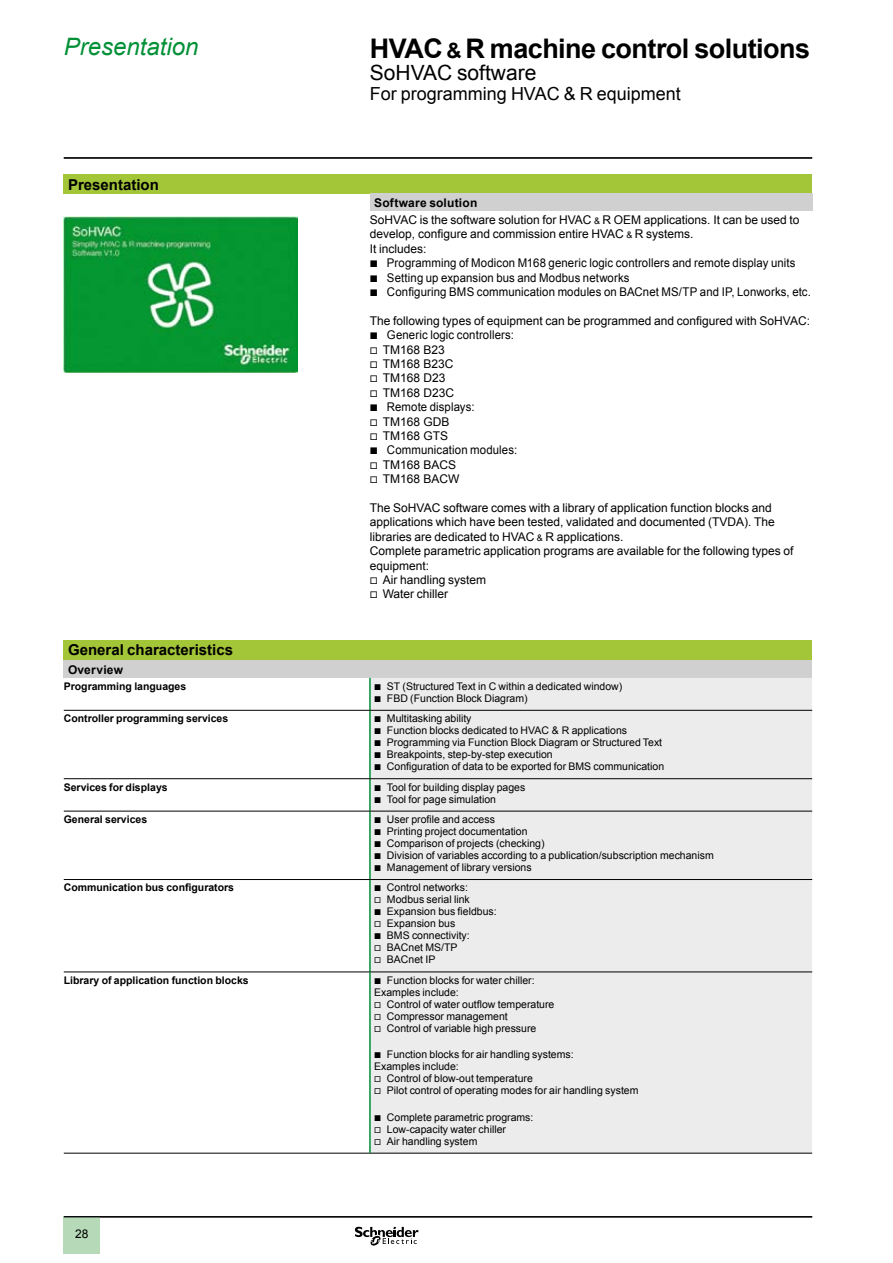
<style>
.page{position:relative;width:893px;height:1263px;background:#fff}
.page>*{position:absolute;margin:0;border:0;box-sizing:border-box;transform-origin:0 0}
.t1{font:700 27px "Arial";letter-spacing:-.02em;color:#000}
.t2{font:italic 24px "Arial";color:#009036}
.t3{font:21px "Arial";color:#000}
.t4{font:18px "Arial";color:#000}
.t5{font:700 15px "Arial";color:#000}
.t6{font:12px/14.4px "Arial";color:#000}
.t7{font:12px/14.4px "Arial";color:#000;scale:.95 1}
.t8{font:700 12px "Arial";letter-spacing:.015em;color:#000}
.t9{font:12px/14.4px "Graph Schneider";color:#000;text-align:justify}
.t10{font:10.5px/12px "Arial";color:#000}
.t11{font:700 10.5px "Arial";color:#000}
.t12{font:10.5px/12px "Graph Schneider";color:#000;text-align:justify}
.s1{font-size:21px}
.s2{font-weight:700}
.s3{font-size:9px}
.s4{font-family:"Graph Schneider"}
</style>
<div class="page">
<hr style="left:64px;top:157px;width:748px;height:2px;background:#000">
<div style="left:64px;top:1217px;width:36px;height:37px;background:#b6d9b7"></div>
<hr style="left:64px;top:1216px;width:748px;height:1px;background:#000">
<svg style="left:355px;top:1226px;width:64px;height:20px"></svg>
<div style="left:64px;top:174px;width:748px;height:20px;background:#a3c538"></div>
<div style="left:370px;top:194px;width:442px;height:17px;background:#d0d0d1"></div>
<div style="left:64px;top:640px;width:748px;height:21px;background:#a3c538"></div>
<div style="left:64px;top:661px;width:748px;height:17px;background:#d0d0d1"></div>
<div style="left:371px;top:678px;width:441px;height:475px;background:#edecec"></div>
<hr style="left:64px;top:1153px;width:306px;height:1px;background:#000">
<hr style="left:370px;top:1153px;width:442px;height:1px;background:#000">
<hr style="left:369px;top:678px;width:2px;height:32px;background:#009036">
<hr style="left:370px;top:710px;width:442px;height:1px;background:#000">
<hr style="left:369px;top:710px;width:2px;height:68px;background:#009036">
<hr style="left:370px;top:778px;width:442px;height:1px;background:#000">
<hr style="left:369px;top:779px;width:2px;height:32px;background:#009036">
<hr style="left:370px;top:811px;width:442px;height:1px;background:#000">
<hr style="left:369px;top:811px;width:2px;height:68px;background:#009036">
<hr style="left:370px;top:879px;width:442px;height:1px;background:#000">
<hr style="left:369px;top:880px;width:2px;height:92px;background:#009036">
<hr style="left:64px;top:710px;width:306px;height:1px;background:#000">
<hr style="left:64px;top:778px;width:306px;height:1px;background:#000">
<hr style="left:64px;top:811px;width:306px;height:1px;background:#000">
<hr style="left:64px;top:879px;width:306px;height:1px;background:#000">
<hr style="left:64px;top:972px;width:306px;height:1px;background:#000">
<hr style="left:370px;top:972px;width:442px;height:1px;background:#000">
<hr style="left:369px;top:972px;width:2px;height:181px;background:#009036">
<img style="left:64px;top:217px;width:234px;height:156px">
<h2 class="t2" style="left:64px;top:31px;width:136px">Presentation</h2>
<h1 class="t1" style="left:370px;top:30px;width:442px">HVAC <span class="s1">&amp;</span> R machine control solutions</h1>
<h3 class="t3" style="left:370px;top:59px;width:168px">SoHVAC software</h3>
<h3 class="t4" style="left:370px;top:81px;width:312px">For programming HVAC &amp; R equipment</h3>
<h3 class="t5" style="left:68px;top:174px;width:92px">Presentation</h3>
<p class="t6" style="left:370px;top:194px;width:431px;line-height:17.2px;text-indent:4px"><span class="s2">Software solution<br></span>SoHVAC is the software solution for HVAC <span class="s3">&amp;</span> R OEM applications. It can be used to</p>
<p class="t6" style="left:370px;top:227px;width:325px">develop, configure and commission entire HVAC <span class="s3">&amp;</span> R systems.<br>It includes:</p>
<p class="t7" style="left:387px;top:256px;width:448px">Programming of Modicon M168 generic logic controllers and remote display units<br>Setting up expansion bus and Modbus networks<br>Configuring BMS communication modules on BACnet MS/TP and IP, Lonworks, etc.</p>
<p class="t6" style="left:370px;top:313px;width:442px">The following types of equipment can be programmed and configured with SoHVAC:</p>
<p class="t7" style="left:387px;top:328px;width:135px">Generic logic controllers:</p>
<p class="t6" style="left:370px;top:342px;width:76px"><span class="s4">v</span> TM168 B23</p>
<p class="t6" style="left:370px;top:357px;width:85px"><span class="s4">v</span> TM168 B23C</p>
<p class="t6" style="left:370px;top:371px;width:77px"><span class="s4">v</span> TM168 D23</p>
<p class="t6" style="left:370px;top:385px;width:86px"><span class="s4">v</span> TM168 D23C</p>
<p class="t7" style="left:387px;top:400px;width:94px">Remote displays:</p>
<p class="t6" style="left:370px;top:414px;width:81px"><span class="s4">v</span> TM168 GDB</p>
<p class="t6" style="left:370px;top:429px;width:80px"><span class="s4">v</span> TM168 GTS</p>
<p class="t7" style="left:387px;top:443px;width:139px">Communication modules:</p>
<p class="t6" style="left:370px;top:457px;width:88px"><span class="s4">v</span> TM168 BACS</p>
<p class="t6" style="left:370px;top:472px;width:91px"><span class="s4">v</span> TM168 BACW</p>
<p class="t6" style="left:370px;top:501px;width:425px">The SoHVAC software comes with a library of application function blocks and applications which have been tested, validated and documented (TVDA). The libraries are dedicated to HVAC <span class="s3">&amp;</span> R applications.<br>Complete parametric application programs are available for the following types of equipment:<br><span class="s4">v</span> Air handling system<br><span class="s4">v</span> Water chiller</p>
<p class="t9" style="left:370px;top:255px;width:10px">b b b</p>
<p class="t9" style="left:370px;top:327px;width:10px">b</p>
<p class="t9" style="left:370px;top:399px;width:10px">b</p>
<p class="t9" style="left:370px;top:442px;width:10px">b</p>
<h3 class="t5" style="left:68px;top:640px;width:167px">General characteristics</h3>
<p class="t8" style="left:68px;top:661px;width:56px">Overview</p>
<p class="t11" style="left:64px;top:679px;width:124px">Programming languages</p>
<p class="t10" style="left:387px;top:680px;width:237px">ST (Structured Text in C within a dedicated window)<br>FBD (Function Block Diagram)</p>
<p class="t12" style="left:374px;top:679px;width:9px">b b</p>
<p class="t11" style="left:64px;top:712px;width:166px">Controller programming services</p>
<p class="t10" style="left:387px;top:713px;width:279px">Multitasking ability<br>Function blocks dedicated to HVAC &amp; R applications Programming via Function Block Diagram or Structured Text Breakpoints, step-by-step execution<br>Configuration of data to be exported for BMS communication</p>
<p class="t12" style="left:374px;top:712px;width:9px">b b b b b</p>
<p class="t11" style="left:64px;top:780px;width:105px">Services for displays</p>
<p class="t10" style="left:387px;top:781px;width:140px">Tool for building display pages<br>Tool for page simulation</p>
<p class="t12" style="left:374px;top:780px;width:9px">b b</p>
<p class="t11" style="left:64px;top:812px;width:85px">General services</p>
<p class="t10" style="left:387px;top:813px;width:328px">User profile and access<br>Printing project documentation<br>Comparison of projects (checking)<br>Division of variables according to a publication/subscription mechanism Management of library versions</p>
<p class="t12" style="left:374px;top:813px;width:9px">b b b b b</p>
<p class="t11" style="left:64px;top:881px;width:172px">Communication bus configurators</p>
<p class="t10" style="left:387px;top:882px;width:111px">Control networks:<br>Modbus serial link<br>Expansion bus fieldbus:<br>Expansion bus<br>BMS connectivity:<br>BACnet MS/TP<br>BACnet IP</p>
<p class="t12" style="left:374px;top:881px;width:9px">b v b v b v v</p>
<p class="t11" style="left:64px;top:973px;width:186px">Library of application function blocks</p>
<p class="t10" style="left:374px;top:974px;width:162px;text-indent:13px">Function blocks for water chiller:<br>Examples include:</p>
<p class="t10" style="left:387px;top:998px;width:169px">Control of water outflow temperature<br>Compressor management<br>Control of variable high pressure</p>
<p class="t10" style="left:387px;top:1049px;width:188px">Function blocks for air handling systems:</p>
<p class="t10" style="left:374px;top:1061px;width:86px">Examples include:</p>
<p class="t10" style="left:387px;top:1073px;width:147px">Control of blow-out temperature</p>
<p class="t10" style="left:387px;top:1085px;width:253px">Pilot control of operating modes for air handling system</p>
<p class="t10" style="left:387px;top:1111px;width:148px">Complete parametric programs:<br>Low-capacity water chiller<br>Air handling system</p>
<p class="t12" style="left:374px;top:973px;width:9px">b</p>
<p class="t12" style="left:374px;top:997px;width:9px">v v v</p>
<p class="t12" style="left:374px;top:1048px;width:9px">b</p>
<p class="t12" style="left:374px;top:1072px;width:9px">v v</p>
<p class="t12" style="left:374px;top:1110px;width:9px">b v v</p>
<p class="t6" style="left:75px;top:1227px;width:15px">28</p>
</div>
